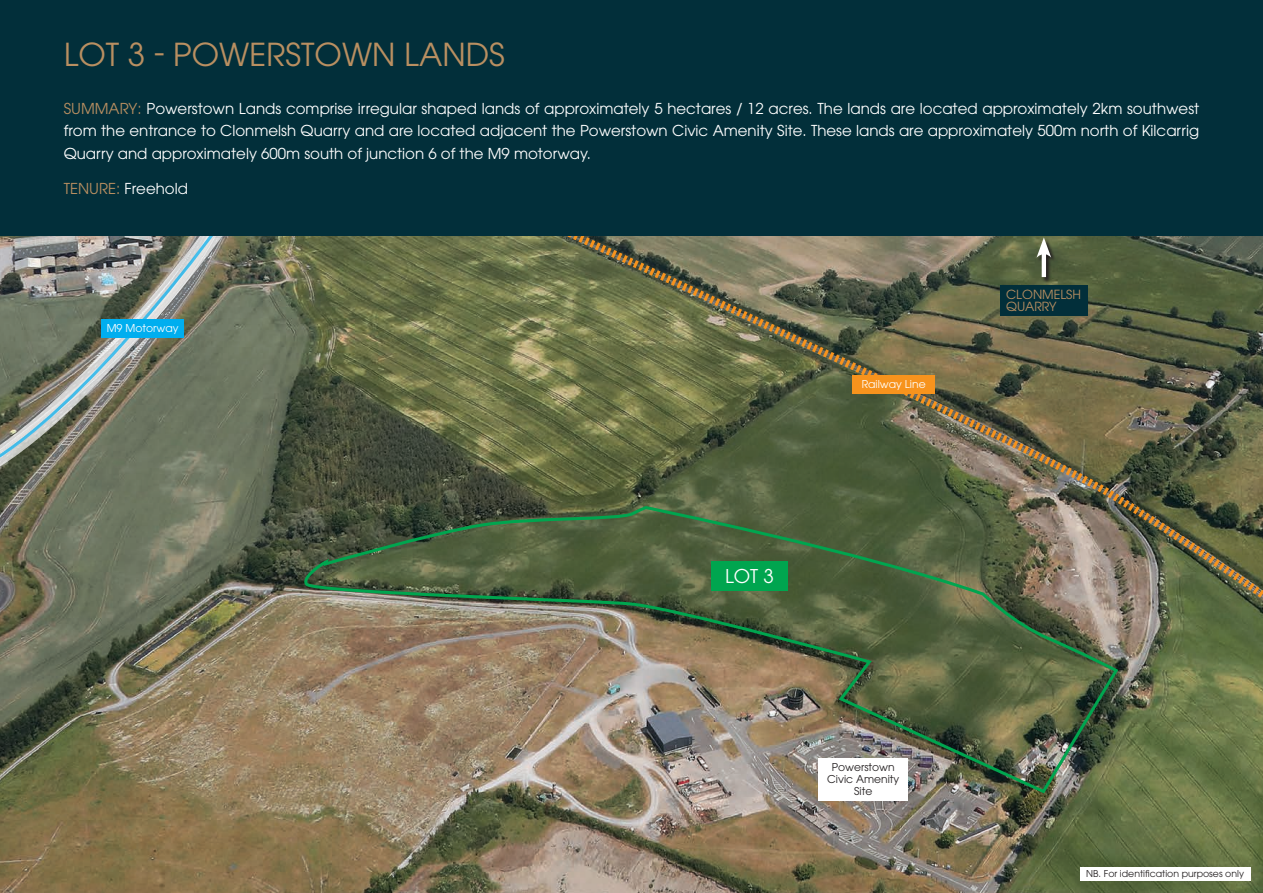
<style>
.page{position:relative;width:1263px;height:893px;background:#022f3a}
.page>*{position:absolute;margin:0;border:0;box-sizing:border-box;transform-origin:0 0}
.t1{font:31.5px "ITC Avant Garde Pro";color:#b98f61}
.t2{font:18.9px "ITC Avant Garde Pro";color:#fff}
.t3{font:15px/22.5px "ITC Avant Garde Pro";color:#fff;text-align:justify}
.t4{font:12.6px/12.6px "ITC Avant Garde Pro";color:#b98f61}
.t5{font:10.8px/11.9px "ITC Avant Garde Pro";color:#231f20;text-align:center}
.t6{font:10.8px "ITC Avant Garde Pro";color:#fff}
.t7{font:9.45px "ITC Avant Garde Pro";color:#231f20}
.s1{color:#b98f61}
</style>
<div class="page">
<img style="left:0;top:236px;width:1263px;height:657px">
<img style="left:296px;top:504px;width:823px;height:291px">
<svg style="left:0;top:236px;width:235px;height:243px;background:#6d735e"></svg>
<svg style="left:0;top:236px;width:229px;height:237px;background:#7a8072"></svg>
<div style="left:102px;top:319px;width:82px;height:18px;background:#00aeef"></div>
<div style="left:819px;top:758px;width:89px;height:42px;background:#fff"></div>
<svg style="left:529px;top:236px;width:734px;height:386px;background:#646949"></svg>
<div style="left:853px;top:375px;width:82px;height:18px;background:#f7931d"></div>
<div style="left:711px;top:561px;width:77px;height:29px;background:#00a54f"></div>
<div style="left:1000px;top:285px;width:88px;height:31px;background:#022f3a"></div>
<div style="left:1080px;top:867px;width:170px;height:13px;background:#fff"></div>
<h1 class="t1" style="left:64px;top:35px;width:443px">LOT 3 - POWERSTOWN LANDS</h1>
<p class="t3" style="left:64px;top:97px;width:1137px"><span class="s1">SUMMARY:</span> Powerstown Lands comprise irregular shaped lands of approximately 5 hectares / 12 acres. The lands are located approximately 2km southwest from the entrance to Clonmelsh Quarry and are located adjacent the Powerstown Civic Amenity Site. These lands are approximately 500m north of Kilcarrig Quarry and approximately 600m south of junction 6 of the M9 motorway.</p>
<p class="t3" style="left:64px;top:177px;width:126px"><span class="s1">TENURE:</span> Freehold</p>
<p class="t6" style="left:107px;top:321px;width:73px">M9 Motorway</p>
<p class="t2" style="left:725px;top:564px;width:50px">LOT 3</p>
<p class="t6" style="left:862px;top:377px;width:65px">Railway Line</p>
<p class="t5" style="left:827px;top:761px;width:74px">Powerstown<br>Civic Amenity<br>Site</p>
<p class="t4" style="left:1006px;top:288px;width:76px">CLONMELSH<br>QUARRY</p>
<p class="t7" style="left:1086px;top:868px;width:159px">NB. For identification purposes only</p>
</div>
